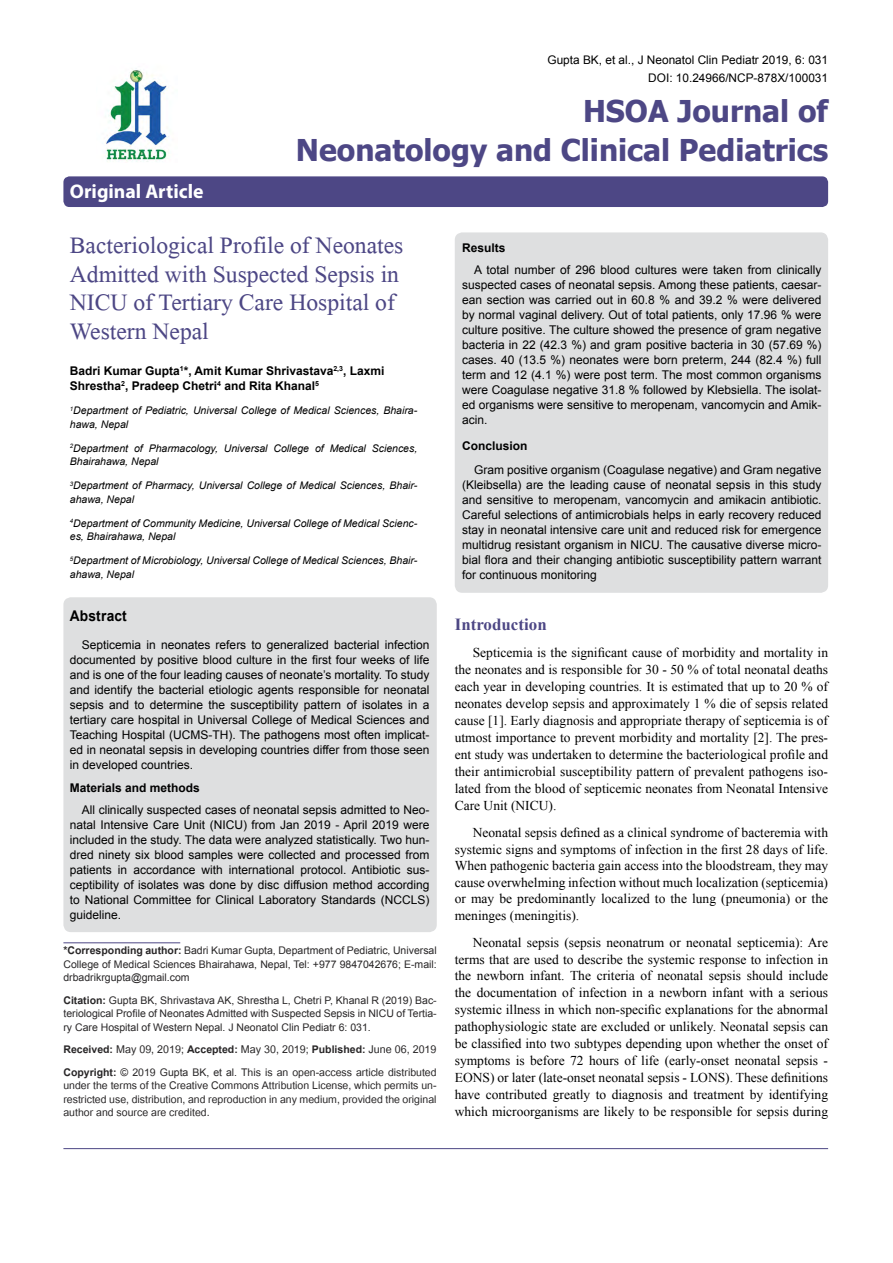
<style>
.page{position:relative;width:893px;height:1263px;background:#fff}
.page>*{position:absolute;margin:0;border:0;box-sizing:border-box;transform-origin:0 0}
.t1{font:35.25px/28.5px "Microsoft Himalaya";color:#4d4785}
.t2{font:700 30px/39px "Tahoma";color:#4d4785;text-align:right}
.t3{font:700 19.8px "Myriad Hebrew";color:#fff}
.t4{font:700 16.95px "Times New Roman";color:#4d4785}
.t5{font:15px "Utsaah";color:#282627}
.t6{font:700 14.85px "Arial";letter-spacing:.015em;color:#000;scale:.93 1}
.t7{font:14.7px/13.5px "Utsaah";color:#282627;text-align:justify}
.t8{font:13.5px/17px "Times New Roman";color:#000;text-align:justify}
.t9{font:12px/15px "Arial";color:#000;text-align:justify}
.t10{font:700 12px/15px "Arial";color:#000}
.t11{font:11.85px/18px "Arial";color:#000;text-align:right}
.t12{font:italic 10.5px/13.5px "Arial";color:#000}
.t13{font:10.5px/13.5px "Arial";color:#282627;text-align:justify}
.s1{font-family:"Utsaah";font-weight:700;font-size:14.7px}
.s2{font-weight:700;font-size:14.7px}
.s3{font-size:14.7px}
.s4{font-weight:700}
.s5{font-family:"Arial";font-size:10.5px}
</style>
<div class="page">
<div style="left:63px;top:176px;width:765px;height:31px;background:#4d4785;border-radius:6px"></div>
<hr style="left:63px;top:942px;width:117px;height:1px;background:#4d4785">
<hr style="left:63px;top:1148px;width:765px;height:1px;background:#4d4785">
<img style="left:105px;top:70px;width:64px;height:92px">
<div style="left:63px;top:597px;width:374px;height:335px;background:#dedfe0;border-radius:8px"></div>
<div style="left:455px;top:232px;width:373px;height:361px;background:#dedfe0;border-radius:8px"></div>
<h3 class="t3" style="left:70px;top:180px;width:135px">Original Article</h3>
<p class="t11" style="left:547px;top:51px;width:282px">Gupta BK, et al., J Neonatol Clin Pediatr 2019, 6: 031<br>DOI: 10.24966/NCP-878X/100031</p>
<h2 class="t2" style="left:296px;top:89px;width:534px">HSOA Journal of<br>Neonatology and Clinical Pediatrics</h2>
<h1 class="t1" style="left:70px;top:227px;width:335px">Bacteriological Profile of Neonates<br>Admitted with Suspected Sepsis in<br>NICU of Tertiary Care Hospital of<br>Western Nepal</h1>
<p class="t10" style="left:70px;top:364px;width:316px">Badri Kumar Gupta<sup>1</sup>*, Amit Kumar Shrivastava<sup>2,3</sup>, Laxmi<br>Shrestha<sup>2</sup>, Pradeep Chetri<sup>4</sup> and Rita Khanal<sup>5</sup></p>
<p class="t12" style="left:70px;top:404px;width:349px"><sup>1</sup>Department of Pediatric, Universal College of Medical Sciences, Bhaira&shy;hawa, Nepal</p>
<p class="t12" style="left:70px;top:441px;width:349px"><sup>2</sup>Department of Pharmacology, Universal College of Medical Sciences,<br>Bhairahawa, Nepal</p>
<p class="t12" style="left:70px;top:479px;width:349px"><sup>3</sup>Department of Pharmacy, Universal College of Medical Sciences, Bhair&shy;ahawa, Nepal</p>
<p class="t12" style="left:70px;top:516px;width:349px"><sup>4</sup>Department of Community Medicine, Universal College of Medical Scienc&shy;es, Bhairahawa, Nepal</p>
<p class="t12" style="left:70px;top:554px;width:349px"><sup>5</sup>Department of Microbiology, Universal College of Medical Sciences, Bhair&shy;ahawa, Nepal</p>
<p class="t6" style="left:70px;top:605px;width:63px">Abstract</p>
<p class="t9" style="left:70px;top:637px;width:361px;text-indent:12px">Septicemia in neonates refers to generalized bacterial infection documented by positive blood culture in the first four weeks of life and is one of the four leading causes of neonate’s mortality. To study and identify the bacterial etiologic agents responsible for neonatal sepsis and to determine the susceptibility pattern of isolates in a tertiary care hospital in Universal College of Medical Sciences and Teaching Hospital (UCMS-TH). The pathogens most often implicat&shy;ed in neonatal sepsis in developing countries differ from those seen in developed countries.</p>
<p class="t10" style="left:70px;top:780px;width:132px">Materials and methods</p>
<p class="t9" style="left:70px;top:802px;width:361px;text-indent:12px">All clinically suspected cases of neonatal sepsis admitted to Neo&shy;natal Intensive Care Unit (NICU) from Jan 2019 - April 2019 were included in the study. The data were analyzed statistically. Two hun&shy;dred ninety six blood samples were collected and processed from patients in accordance with international protocol. Antibiotic sus&shy;ceptibility of isolates was done by disc diffusion method according to National Committee for Clinical Laboratory Standards (NCCLS) guideline.</p>
<p class="t13" style="left:63px;top:944px;width:375px"><span class="s1">*Corresponding author:</span> Badri Kumar Gupta, Department of Pediatric, Universal College of Medical Sciences Bhairahawa, Nepal, Tel: +977 9847042676; E-mail: drbadrikrgupta@gmail.com</p>
<p class="t13" style="left:63px;top:993px;width:375px"><span class="s1">Citation:</span> Gupta BK, Shrivastava AK, Shrestha L, Chetri P, Khanal R (2019) Bac&shy;teriological Profile of Neonates Admitted with Suspected Sepsis in NICU of Tertia&shy;ry Care Hospital of Western Nepal. J Neonatol Clin Pediatr 6: 031.</p>
<p class="t5" style="left:63px;top:1042px;width:375px"><span class="s2">Received:</span> May 09, 2019<span class="s3">;</span> <span class="s2">Accepted:</span> May 30, 2019<span class="s3">;</span> <span class="s2">Published:</span> June 06, 2019</p>
<p class="t7" style="left:63px;top:1066px;width:375px"><span class="s4">Copyright:</span> © 2019 <span class="s5">Gupta BK, et al.</span> This is an open-access article distributed under the terms of the Creative Commons Attribution License, which permits un&shy;restricted use, distribution, and reproduction in any medium, provided the original author and source are credited.</p>
<p class="t10" style="left:462px;top:240px;width:45px">Results</p>
<p class="t9" style="left:462px;top:263px;width:361px;text-indent:12px">A total number of 296 blood cultures were taken from clinically suspected cases of neonatal sepsis. Among these patients, caesar&shy;ean section was carried out in 60.8 % and 39.2 % were delivered by normal vaginal delivery. Out of total patients, only 17.96 % were culture positive. The culture showed the presence of gram negative bacteria in 22 (42.3 %) and gram positive bacteria in 30 (57.69 %) cases. 40 (13.5 %) neonates were born preterm, 244 (82.4 %) full term and 12 (4.1 %) were post term. The most common organisms were Coagulase negative 31.8 % followed by Klebsiella. The isolat&shy;ed organisms were sensitive to meropenam, vancomycin and Amik&shy;acin.</p>
<p class="t10" style="left:462px;top:438px;width:67px">Conclusion</p>
<p class="t9" style="left:462px;top:462px;width:361px;text-indent:12px">Gram positive organism (Coagulase negative) and Gram negative (Kleibsella) are the leading cause of neonatal sepsis in this study and sensitive to meropenam, vancomycin and amikacin antibiotic.<br>Careful selections of antimicrobials helps in early recovery reduced stay in neonatal intensive care unit and reduced risk for emergence multidrug resistant organism in NICU. The causative diverse micro&shy;bial flora and their changing antibiotic susceptibility pattern warrant for continuous monitoring</p>
<h3 class="t4" style="left:455px;top:613px;width:93px">Introduction</h3>
<p class="t8" style="left:455px;top:644px;width:375px;text-indent:18px">Septicemia is the significant cause of morbidity and mortality in the neonates and is responsible for 30 - 50 % of total neonatal deaths each year in developing countries. It is estimated that up to 20 % of neonates develop sepsis and approximately 1 % die of sepsis related cause [1]. Early diagnosis and appropriate therapy of septicemia is of utmost importance to prevent morbidity and mortality [2]. The pres&shy;ent study was undertaken to determine the bacteriological profile and their antimicrobial susceptibility pattern of prevalent pathogens iso&shy;lated from the blood of septicemic neonates from Neonatal Intensive Care Unit (NICU).</p>
<p class="t8" style="left:455px;top:824px;width:375px;line-height:16.5px;text-indent:18px">Neonatal sepsis defined as a clinical syndrome of bacteremia with systemic signs and symptoms of infection in the first 28 days of life.<br>When pathogenic bacteria gain access into the bloodstream, they may cause overwhelming infection without much localization (septicemia) or may be predominantly localized to the lung (pneumonia) or the meninges (meningitis).</p>
<p class="t8" style="left:455px;top:933px;width:375px;text-indent:18px">Neonatal sepsis (sepsis neonatrum or neonatal septicemia): Are terms that are used to describe the systemic response to infection in the newborn infant. The criteria of neonatal sepsis should include the documentation of infection in a newborn infant with a serious systemic illness in which non-specific explanations for the abnormal pathophysiologic state are excluded or unlikely. Neonatal sepsis can be classified into two subtypes depending upon whether the onset of symptoms is before 72 hours of life (early-onset neonatal sepsis - EONS) or later (late-onset neonatal sepsis - LONS). These definitions have contributed greatly to diagnosis and treatment by identifying which microorganisms are likely to be responsible for sepsis during</p>
</div>
